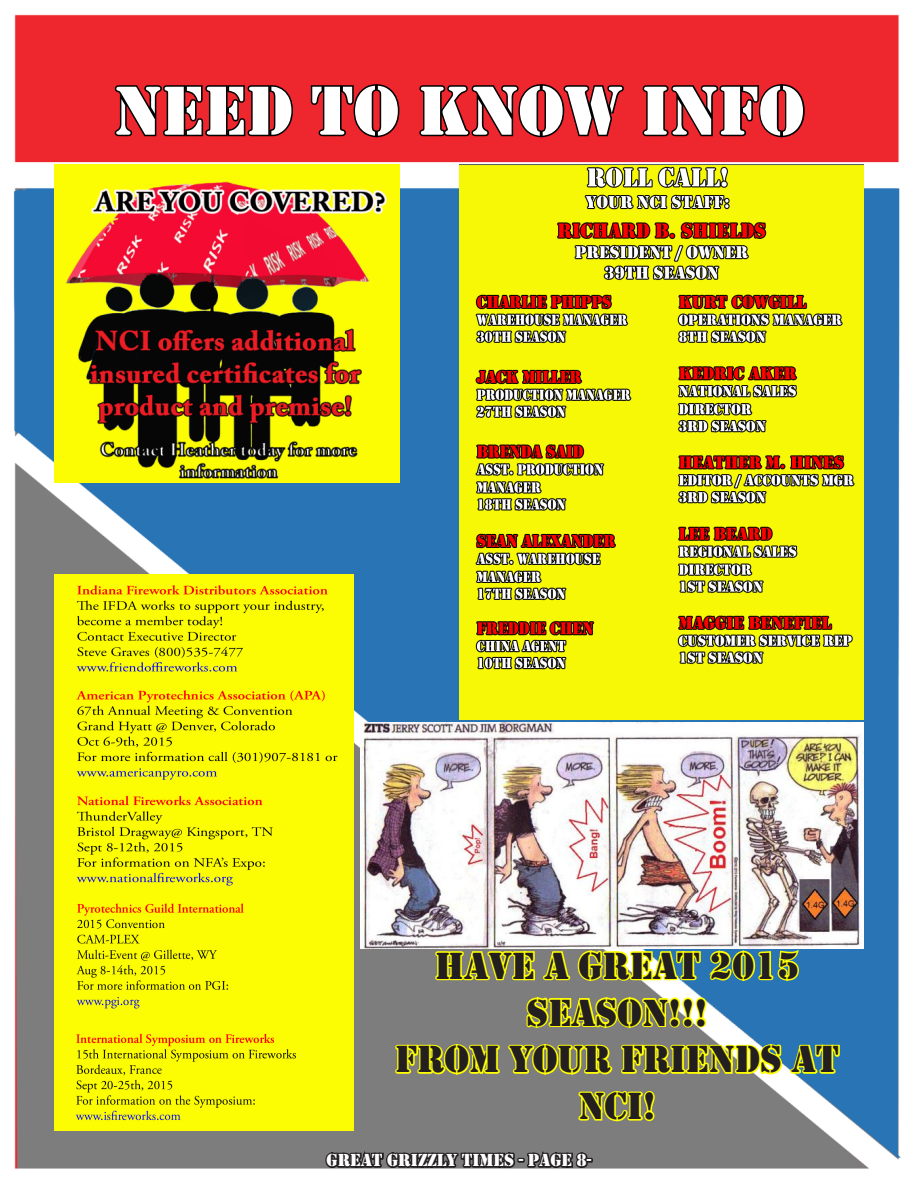
<style>
.page{position:relative;width:918px;height:1188px;background:#fff}
.page>*{position:absolute;margin:0;border:0;box-sizing:border-box;transform-origin:0 0}
.t1{font:72px "Stencil";color:#fff}
.t2{font:39px "Stencil";color:#231f20}
.t3{font:18px "Stencil";color:#fff}
</style>
<div class="page">
<img style="left:13px;top:14px;width:888px;height:1155px">
<svg style="left:323px;top:1135px;width:273px;height:34px"></svg>
<img style="left:459px;top:165px;width:405px;height:555px">
<img style="left:54px;top:575px;width:300px;height:556px">
<svg style="left:112px;top:83px;width:183px;height:56px"></svg>
<svg style="left:309px;top:82px;width:92px;height:57px"></svg>
<svg style="left:417px;top:82px;width:209px;height:57px"></svg>
<svg style="left:640px;top:82px;width:166px;height:57px"></svg>
<img style="left:54px;top:164px;width:345px;height:319px">
<img style="left:361px;top:723px;width:503px;height:225px">
<svg style="left:393px;top:946px;width:449px;height:178px"></svg>
<p class="t1" style="left:113px;top:69px;width:356px">NEED TO KNOW</p>
<p class="t1" style="left:641px;top:69px;width:73px">INFO</p>
<p class="t2" style="left:435px;top:943px;width:169px">HAVEAGREAT</p>
<p class="t2" style="left:710px;top:943px;width:91px">2015</p>
<p class="t2" style="left:527px;top:990px;width:183px">SEASON!!!</p>
<p class="t2" style="left:395px;top:1037px;width:248px">FROM YOUR FRIE</p>
<p class="t2" style="left:709px;top:1037px;width:108px">NDS AT</p>
<p class="t2" style="left:578px;top:1084px;width:79px">NCI!</p>
<p class="t3" style="left:327px;top:1150px;width:266px">GREAT GRIZZLY TIMES - PAGE 8-</p>
</div>
